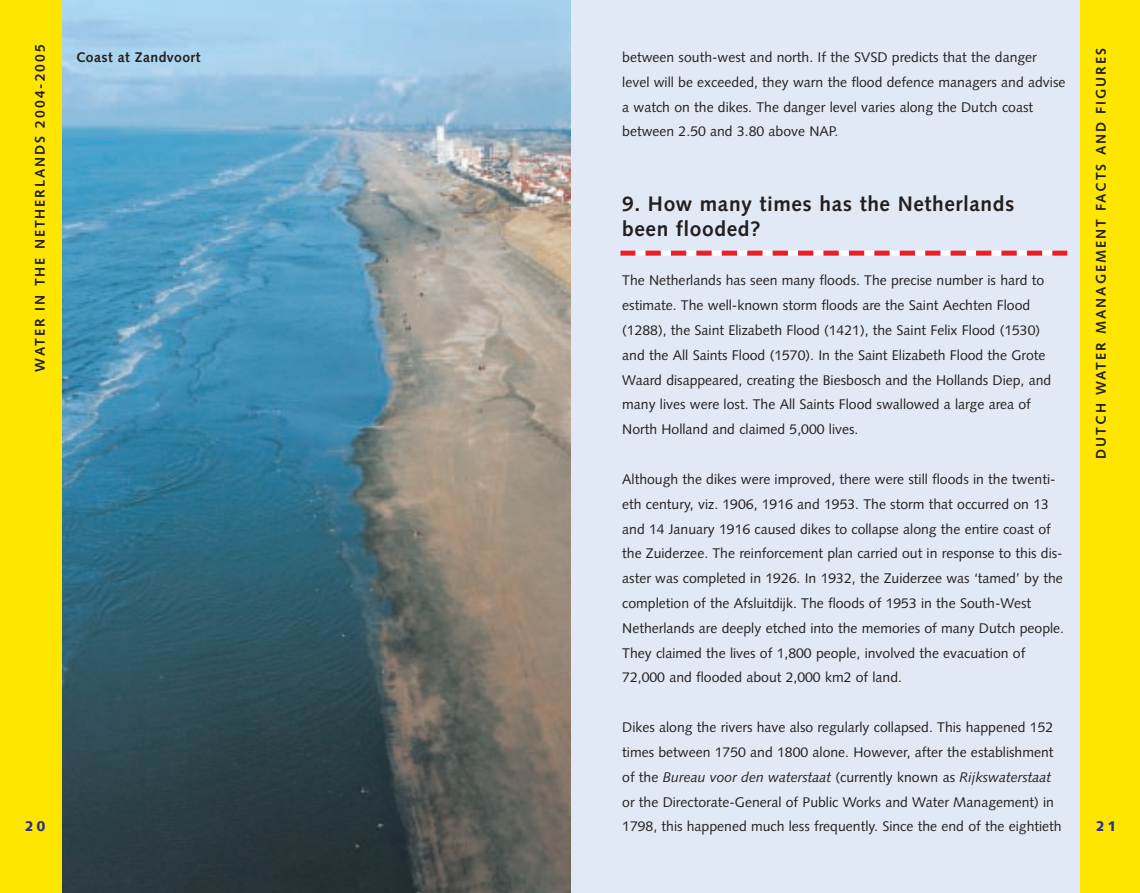
<style>
.page{position:relative;width:1140px;height:893px;background:#fff}
.page>*{position:absolute;margin:0;border:0;box-sizing:border-box;transform-origin:0 0}
.t1{font:700 21px/24.8px "Syntax";letter-spacing:.03em;color:#231f20}
.t2{font:14px/24.8px "Syntax";color:#231f20}
.t3{font:700 14px "Syntax";letter-spacing:.14em;color:#231f20}
.t4{font:700 14px "Syntax";letter-spacing:.03em;color:#231f20}
.t5{font:900 14px "Syntax";color:#2e3092}
.s1{font-style:italic}
</style>
<div class="page">
<div style="left:570px;top:0;width:509px;height:892px;background:#e1e9f6"></div>
<div style="left:1079px;top:0;width:60px;height:892px;background:#ffe601"></div>
<div style="left:0;top:0;width:62px;height:892px;background:#ffe601"></div>
<svg style="left:635px;top:251px;width:417px;height:4px"></svg>
<hr style="left:620px;top:251px;width:15px;height:4px;background:#ee1d23">
<hr style="left:1052px;top:251px;width:15px;height:4px;background:#ee1d23">
<img style="left:62px;top:0;width:508px;height:892px">
<p class="t3" style="left:34px;top:371px;width:329px;rotate:-90deg">WATER IN THE NETHERLANDS 2004-2005</p>
<p class="t4" style="left:76px;top:52px;width:126px">Coast at Zandvoort</p>
<p class="t5" style="left:25px;top:820px;width:22px">20</p>
<p class="t2" style="left:622px;top:46px;width:444px">between south-west and north. If the SVSD predicts that the danger level will be exceeded, they warn the flood defence managers and advise a watch on the dikes. The danger level varies along the Dutch coast between 2.50 and 3.80 above NAP.</p>
<h1 class="t1" style="left:622px;top:193px;width:393px">9. How many times has the Netherlands been flooded?</h1>
<p class="t2" style="left:622px;top:269px;width:430px">The Netherlands has seen many floods. The precise number is hard to estimate. The well-known storm floods are the Saint Aechten Flood (1288), the Saint Elizabeth Flood (1421), the Saint Felix Flood (1530) and the All Saints Flood (1570). In the Saint Elizabeth Flood the Grote Waard disappeared, creating the Biesbosch and the Hollands Diep, and many lives were lost. The All Saints Flood swallowed a large area of North Holland and claimed 5,000 lives.</p>
<p class="t2" style="left:622px;top:468px;width:443px">Although the dikes were improved, there were still floods in the twenti&shy;eth century, viz. 1906, 1916 and 1953. The storm that occurred on 13 and 14 January 1916 caused dikes to collapse along the entire coast of the Zuiderzee. The reinforcement plan carried out in response to this dis&shy;aster was completed in 1926. In 1932, the Zuiderzee was ‘tamed’ by the completion of the Afsluitdijk. The floods of 1953 in the South-West Netherlands are deeply etched into the memories of many Dutch people.<br>They claimed the lives of 1,800 people, involved the evacuation of 72,000 and flooded about 2,000 km2 of land.</p>
<p class="t2" style="left:622px;top:716px;width:441px">Dikes along the rivers have also regularly collapsed. This happened 152 times between 1750 and 1800 alone. However, after the establishment of the <span class="s1">Bureau voor den waterstaat</span> (currently known as <span class="s1">Rijkswaterstaat </span>or the Directorate-General of Public Works and Water Management) in 1798, this happened much less frequently. Since the end of the eightieth</p>
<p class="t3" style="left:1095px;top:458px;width:412px;rotate:-90deg">DUTCH WATER MANAGEMENT FACTS AND FIGURES</p>
<p class="t5" style="left:1095px;top:820px;width:22px">21</p>
</div>
